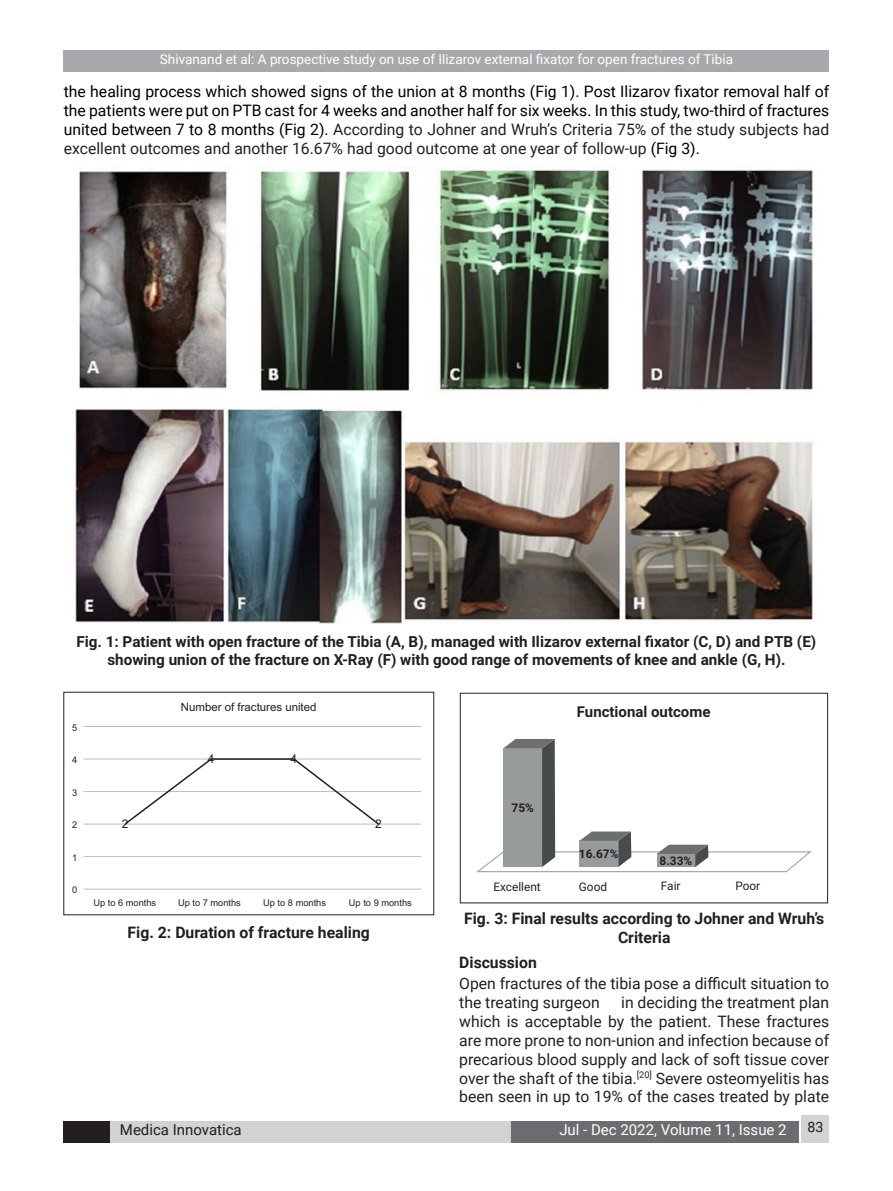
<style>
.page{position:relative;width:893px;height:1191px;background:#fff}
.page>*{position:absolute;margin:0;border:0;box-sizing:border-box;transform-origin:0 0}
.Raju_Body{font:15.75px/18.9px "Roboto";color:#000;text-align:justify}
.Raju_Body-2{font:15.75px/18.9px "Roboto";color:#231f20}
.Raju_subhead{font:700 15.75px/18.9px "Roboto";color:#231f20;text-align:center}
.t1{font:700 15.3px/18.3px "Roboto";color:#231f20;text-align:center}
.t2{font:15px "Roboto";color:#fff}
.t3{font:700 15px "Roboto";color:#231f20}
.t4{font:15px "Roboto";color:#231f20}
.t5{font:14.25px "Roboto";color:#231f20}
.Raju_Body-3{font:13.5px "Roboto";color:#fff}
.t6{font:12px "Arial";color:#231f20}
.t7{font:11.85px "Roboto";color:#231f20}
.t8{font:700 11.85px "Roboto";color:#231f20}
.t9{font:11.4px "Arial";color:#231f20}
.t10{font:9.3px "Arial";color:#231f20}
.s1{color:#231f20}
</style>
<div class="page">
<div style="left:64px;top:1121px;width:46px;height:21px;background:#231f20"></div>
<div style="left:110px;top:1121px;width:401px;height:21px;background:#d1d2d4"></div>
<div style="left:511px;top:1121px;width:288px;height:21px;background:#6c6d70"></div>
<div style="left:801px;top:1114px;width:28px;height:28px;background:#d1d2d4"></div>
<div style="left:64px;top:50px;width:765px;height:21px;background:#a8a9ad"></div>
<img style="left:76px;top:167px;width:737px;height:457px">
<hr style="left:83px;top:726px;width:338px;height:1px;background:#bcbdc0">
<hr style="left:83px;top:758px;width:338px;height:1px;background:#bcbdc0">
<hr style="left:83px;top:791px;width:338px;height:1px;background:#bcbdc0">
<hr style="left:83px;top:823px;width:338px;height:1px;background:#bcbdc0">
<hr style="left:83px;top:856px;width:338px;height:1px;background:#bcbdc0">
<hr style="left:83px;top:888px;width:338px;height:1px;background:#bcbdc0">
<div style="left:63px;top:692px;width:371px;height:223px;border:1px solid #231f20"></div>
<svg style="left:123px;top:758px;width:258px;height:67px"></svg>
<div style="left:460px;top:693px;width:368px;height:210px;border:1px solid #231f20"></div>
<svg style="left:476px;top:739px;width:336px;height:133px"></svg>
<p class="Raju_Body-3" style="left:160px;top:50px;width:574px">Shivanand et al: A prospective study on use of Ilizarov external fixator for open fractures of Tibia</p>
<p class="Raju_Body" style="left:64px;top:81px;width:767px">the healing process which showed signs of the union at 8 months (Fig 1). Post Ilizarov fixator removal half of the patients were put on PTB cast for 4 weeks and another half for six weeks. In this study, two-third of fractures united between 7 to 8 months (Fig 2). <span class="s1">According to Johner and Wruh’s Criteria 75% of the study subjects had excellent outcomes and another 16.67% had good outcome at one year of follow-up</span> (Fig 3).</p>
<p class="t1" style="left:76px;top:633px;width:741px">Fig. 1: Patient with open fracture of the Tibia (A, B), managed with Ilizarov external fixator (C, D) and PTB (E) showing union of the fracture on X-Ray (F) with good range of movements of knee and ankle (G, H).</p>
<p class="t9" style="left:181px;top:702px;width:137px">Number of fractures united</p>
<p class="t3" style="left:577px;top:705px;width:135px">Functional outcome</p>
<p class="t10" style="left:72px;top:724px;width:7px">5</p>
<p class="t10" style="left:72px;top:756px;width:7px">4</p>
<p class="t10" style="left:72px;top:789px;width:7px">3</p>
<p class="t10" style="left:72px;top:821px;width:7px">2</p>
<p class="t10" style="left:72px;top:854px;width:7px">1</p>
<p class="t10" style="left:72px;top:886px;width:7px">0</p>
<p class="t6" style="left:208px;top:754px;width:8px">4</p>
<p class="t6" style="left:291px;top:754px;width:8px">4</p>
<p class="t6" style="left:122px;top:819px;width:8px">2</p>
<p class="t6" style="left:375px;top:819px;width:8px">2</p>
<p class="t10" style="left:93px;top:899px;width:64px">Up to 6 months</p>
<p class="t10" style="left:178px;top:899px;width:64px">Up to 7 months</p>
<p class="t10" style="left:263px;top:899px;width:64px">Up to 8 months</p>
<p class="t10" style="left:349px;top:899px;width:64px">Up to 9 months</p>
<p class="Raju_subhead" style="left:128px;top:922px;width:244px">Fig. 2: Duration of fracture healing</p>
<p class="t8" style="left:512px;top:802px;width:24px">75%</p>
<p class="t8" style="left:579px;top:848px;width:41px">16.67%</p>
<p class="t8" style="left:660px;top:855px;width:34px">8.33%</p>
<p class="t7" style="left:493px;top:879px;width:49px">Excellent</p>
<p class="t7" style="left:579px;top:879px;width:30px">Good</p>
<p class="t7" style="left:661px;top:879px;width:21px">Fair</p>
<p class="t7" style="left:735px;top:879px;width:26px">Poor</p>
<p class="Raju_subhead" style="left:464px;top:908px;width:362px">Fig. 3: Final results according to Johner and Wruh’s<br>Criteria</p>
<p class="Raju_subhead" style="left:459px;top:952px;width:79px">Discussion</p>
<p class="Raju_Body-2" style="left:459px;top:973px;width:371px">Open fractures of the tibia pose a difficult situation to the treating surgeon</p>
<p class="Raju_Body-2" style="left:459px;top:992px;width:371px;text-align:justify;text-indent:162px">in deciding the treatment plan which is acceptable by the patient. These fractures are more prone to non-union and infection because of precarious blood supply and lack of soft tissue cover over the shaft of the tibia.<sup>[20]</sup> Severe osteomyelitis has been seen in up to 19% of the cases treated by plate</p>
<p class="t4" style="left:120px;top:1119px;width:123px">Medica Innovatica</p>
<p class="t2" style="left:559px;top:1119px;width:229px">Jul - Dec 2022, Volume 11, Issue 2</p>
<p class="t5" style="left:807px;top:1116px;width:18px">83</p>
</div>
